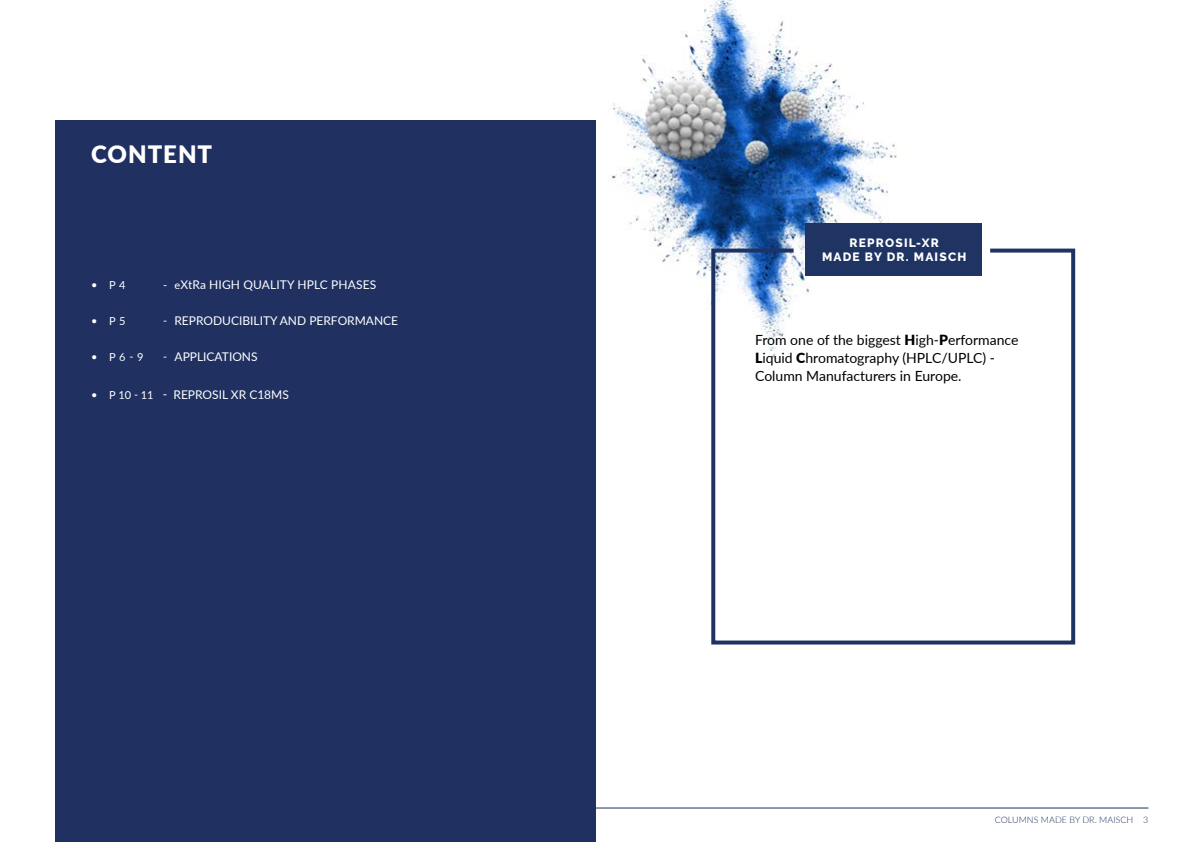
<style>
.page{position:relative;width:1191px;height:842px;background:#fff}
.page>*{position:absolute;margin:0;border:0;box-sizing:border-box;transform-origin:0 0}
.t1{font:900 24px "Lato";letter-spacing:.04em;color:#fff}
.t2{font:14px/18px "Lato";color:#000}
.t3{font:12px "Lato";color:#fff}
.t4{font:800 12px/14px "Raleway";letter-spacing:.1em;color:#fff;text-align:center}
.t5{font:11px "Lato";color:#fff}
.t6{font:300 9px "Lato";color:#203162}
.s1{font-size:11px}
.s2{font-weight:900}
</style>
<div class="page">
<img style="left:595px;top:0;width:387px;height:367px">
<div style="left:805px;top:223px;width:176px;height:53px;background:#1f3463"></div>
<svg style="left:709px;top:247px;width:367px;height:398px"></svg>
<hr style="left:595px;top:808px;width:553px;height:1px;background:#203162">
<div style="left:55px;top:120px;width:540px;height:722px;background:#1f3061"></div>
<h1 class="t1" style="left:91px;top:136px;width:122px">CONTENT</h1>
<p class="t5" style="left:91px;top:277px;width:36px">• P 4</p>
<p class="t3" style="left:163px;top:276px;width:214px"><span class="s1">- e</span>XtRa HIGH QUALITY HPLC PHASES</p>
<p class="t5" style="left:91px;top:313px;width:36px">• P 5</p>
<p class="t3" style="left:163px;top:312px;width:236px"><span class="s1">-</span> REPRODUCIBILITY AND PERFORMANCE</p>
<p class="t5" style="left:91px;top:349px;width:54px">• P6-9</p>
<p class="t3" style="left:163px;top:348px;width:96px"><span class="s1">-</span> APPLICATIONS</p>
<p class="t3" style="left:91px;top:386px;width:199px"><span class="s1">• P 10 - 11</span> - REPROSIL XR C18MS</p>
<p class="t4" style="left:822px;top:236px;width:146px">REPROSIL-XR<br>MADE BY DR. MAISCH</p>
<p class="t2" style="left:755px;top:330px;width:265px">From one of the biggest <span class="s2">H</span>igh-<span class="s2">P</span>erformance<br><span class="s2">L</span>iquid <span class="s2">C</span>hromatography (HPLC/UPLC) -<br>Column Manufacturers in Europe.</p>
<p class="t6" style="left:994px;top:814px;width:155px">COLUMNS MADE BY DR. MAISCH 3</p>
</div>
